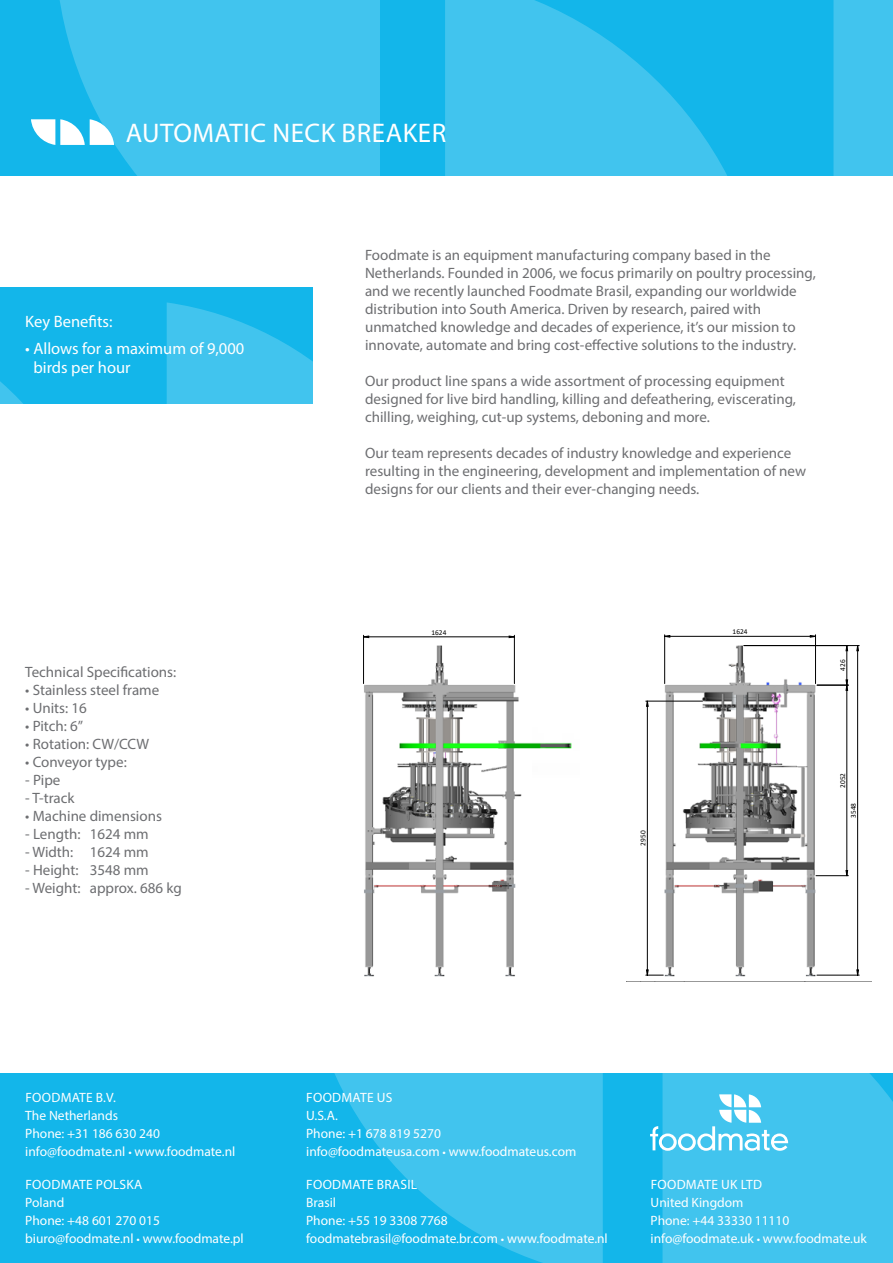
<style>
.page{position:relative;width:893px;height:1263px;background:#fff}
.page>*{position:absolute;margin:0;border:0;box-sizing:border-box;transform-origin:0 0}
.t1{font:27px "Myriad Pro";letter-spacing:.02em;color:#fff}
.t2{font:16.5px/19.8px "Myriad Pro";color:#fff}
.t3{font:15px/18px "Myriad Pro";color:#6d6e71}
.t4{font:13.5px/18px "Myriad Pro";color:#fff}
.t5{font:7.35px "Calibri";color:#000}
.s1{font-size:12px}
</style>
<div class="page">
<div style="left:0;top:0;width:893px;height:176px;background:#13b6ea"></div>
<svg style="left:445px;top:0;width:282px;height:176px;fill:#41c4ee"></svg>
<svg style="left:59px;top:0;width:321px;height:176px;background:#3dc2ed"></svg>
<div style="left:833px;top:0;width:60px;height:176px;background:#41c4ee"></div>
<svg style="left:31px;top:119px;width:83px;height:26px"></svg>
<div style="left:0;top:287px;width:313px;height:117px;background:#13b6ea"></div>
<svg style="left:0;top:381px;width:23px;height:23px"></svg>
<svg style="left:167px;top:302px;width:146px;height:102px"></svg>
<img style="left:645px;top:638px;width:205px;height:339px">
<img style="left:363px;top:638px;width:209px;height:339px">
<hr style="left:354px;top:628px;width:518px;height:1px;background:#000">
<hr style="left:354px;top:628px;width:1px;height:353px;background:#000">
<hr style="left:354px;top:1070px;width:518px;height:1px;background:#000">
<hr style="left:354px;top:1062px;width:518px;height:1px;background:#000">
<hr style="left:892px;top:628px;width:1px;height:353px;background:#000">
<hr style="left:815px;top:635px;width:1px;height:48px;background:#000">
<hr style="left:664px;top:635px;width:1px;height:48px;background:#000">
<hr style="left:363px;top:635px;width:1px;height:48px;background:#000">
<hr style="left:514px;top:635px;width:1px;height:48px;background:#000">
<hr style="left:816px;top:875px;width:32px;height:1px;background:#000">
<hr style="left:744px;top:645px;width:115px;height:1px;background:#000">
<hr style="left:817px;top:975px;width:42px;height:1px;background:#000">
<hr style="left:817px;top:685px;width:31px;height:1px;background:#000">
<hr style="left:646px;top:701px;width:56px;height:1px;background:#000">
<svg style="left:363px;top:635px;width:452px;height:3px"></svg>
<svg style="left:856px;top:645px;width:3px;height:330px"></svg>
<svg style="left:846px;top:646px;width:2px;height:229px"></svg>
<svg style="left:646px;top:701px;width:17px;height:275px"></svg>
<div style="left:0;top:1073px;width:893px;height:190px;background:#13b6ea"></div>
<svg style="left:334px;top:1073px;width:269px;height:190px;fill:#41c4ee"></svg>
<svg style="left:651px;top:1073px;width:242px;height:190px;background:#44c5ee"></svg>
<h1 class="t1" style="left:126px;top:117px;width:322px">AUTOMATIC NECK BREAKER</h1>
<p class="t2" style="left:25px;top:311px;width:89px">Key Benefits:</p>
<p class="t2" style="left:33px;top:338px;width:212px;text-indent:-8px">• Allows for a maximum of 9,000 birds per hour</p>
<p class="t3" style="left:25px;top:663px;width:152px">Technical Specifications:</p>
<p class="t3" style="left:25px;top:681px;width:135px">• Stainless steel frame</p>
<p class="t3" style="left:25px;top:699px;width:63px">• Units: 16</p>
<p class="t3" style="left:25px;top:717px;width:59px">• Pitch: 6”</p>
<p class="t3" style="left:25px;top:735px;width:125px">• Rotation: CW/CCW</p>
<p class="t3" style="left:25px;top:753px;width:103px">• Conveyor type:</p>
<p class="t3" style="left:25px;top:771px;width:37px">- Pipe</p>
<p class="t3" style="left:25px;top:789px;width:51px">- T-track</p>
<p class="t3" style="left:25px;top:807px;width:138px">• Machine dimensions</p>
<p class="t3" style="left:25px;top:825px;width:125px">- Length: 1624 mm</p>
<p class="t3" style="left:25px;top:843px;width:125px">- Width: 1624 mm</p>
<p class="t3" style="left:25px;top:861px;width:125px">- Height: 3548 mm</p>
<p class="t3" style="left:25px;top:879px;width:158px">- Weight: approx. 686 kg</p>
<p class="t3" style="left:365px;top:245px;width:452px">Foodmate is an equipment manufacturing company based in the Netherlands. Founded in 2006, we focus primarily on poultry processing, and we recently launched Foodmate Brasil, expanding our worldwide distribution into South America. Driven by research, paired with unmatched knowledge and decades of experience, it’s our mission to innovate, automate and bring cost-effective solutions to the industry.</p>
<p class="t3" style="left:365px;top:371px;width:432px">Our product line spans a wide assortment of processing equipment designed for live bird handling, killing and defeathering, eviscerating, chilling, weighing, cut-up systems, deboning and more.</p>
<p class="t3" style="left:365px;top:443px;width:443px">Our team represents decades of industry knowledge and experience resulting in the engineering, development and implementation of new designs for our clients and their ever-changing needs.</p>
<p class="t5" style="left:431px;top:627px;width:16px">1624</p>
<p class="t5" style="left:733px;top:627px;width:16px">1624</p>
<p class="t5" style="left:638px;top:845px;width:16px;rotate:-90deg">2950</p>
<p class="t5" style="left:837px;top:671px;width:13px;rotate:-90deg">426</p>
<p class="t5" style="left:837px;top:788px;width:16px;rotate:-90deg">2052</p>
<p class="t5" style="left:848px;top:818px;width:16px;rotate:-90deg">3548</p>
<p class="t4" style="left:306px;top:1088px;width:272px">FOODMATE US<br>U.S.A.<br>Phone: +1 678 819 5270 info@foodmateusa.com <span class="s1">•</span> www.foodmateus.com</p>
<p class="t4" style="left:306px;top:1176px;width:303px">FOODMATE BRASIL<br>Brasil<br>Phone: +55 19 3308 7768 foodmatebrasil@foodmate.br.com <span class="s1">•</span> www.foodmate.nl</p>
<p class="t4" style="left:25px;top:1088px;width:212px">FOODMATE B.V.<br>The Netherlands<br>Phone: +31 186 630 240 info@foodmate.nl <span class="s1">•</span> www.foodmate.nl</p>
<p class="t4" style="left:25px;top:1176px;width:220px">FOODMATE POLSKA<br>Poland<br>Phone: +48 601 270 015 biuro@foodmate.nl <span class="s1">•</span> www.foodmate.pl</p>
<p class="t4" style="left:651px;top:1176px;width:218px">FOODMATE UK LTD<br>United Kingdom<br>Phone: +44 33330 11110 info@foodmate.uk <span class="s1">•</span> www.foodmate.uk</p>
</div>
